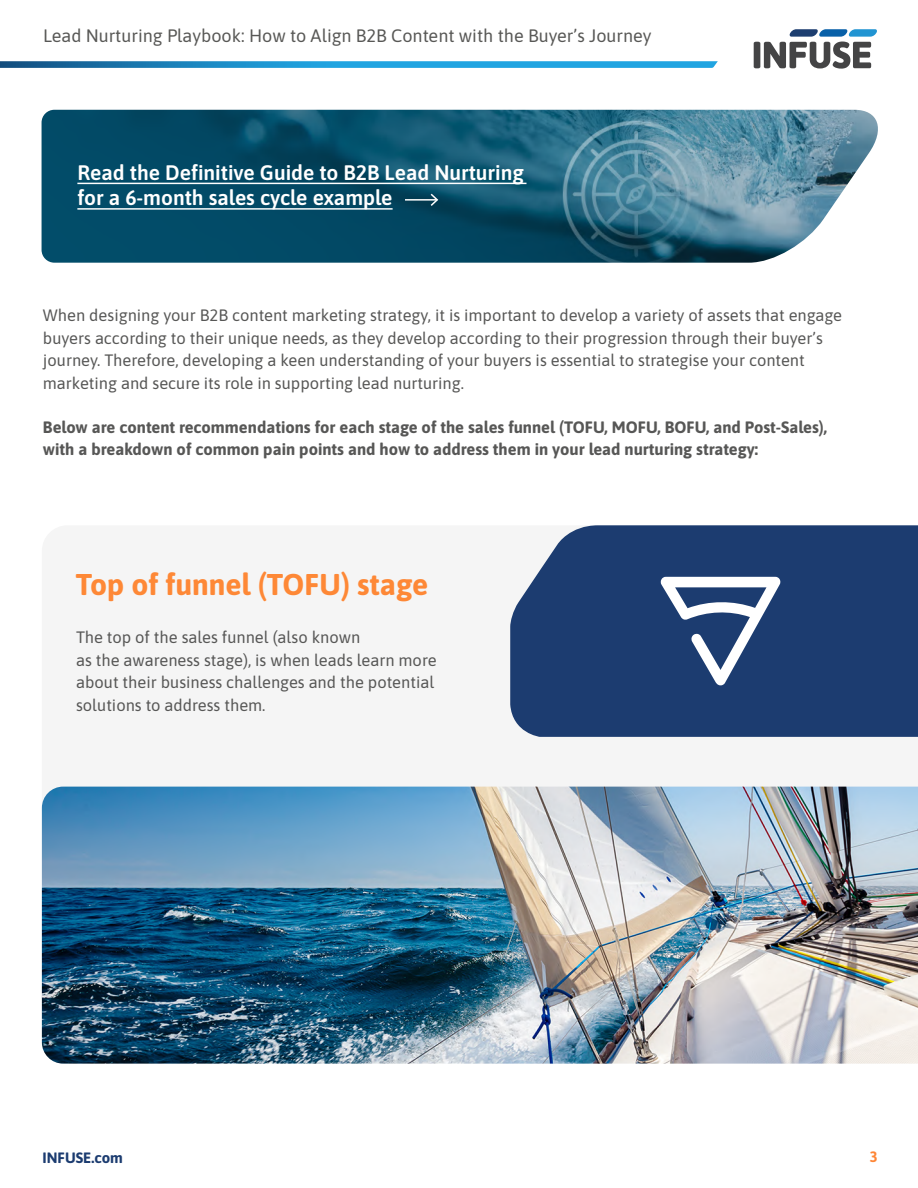
<style>
.page{position:relative;width:918px;height:1188px;background:#fff}
.page>*{position:absolute;margin:0;border:0;box-sizing:border-box;transform-origin:0 0}
.t1{font:700 30px "Asap";color:#fe8836}
.t2{font:600 21px/25.5px "Asap";color:#fff}
.t3{font:18px "Asap";color:#585856}
.t4{font:16.5px/22.5px "Asap";color:#575756}
.t5{font:700 16.5px/22.5px "Asap";color:#575756}
.t6{font:700 15px "Asap";color:#1c3c70}
.t7{font:700 15px "Asap";color:#fe8636}
</style>
<div class="page">
<svg style="left:0;top:61px;width:718px;height:7px;background:#2897ce"></svg>
<svg style="left:754px;top:29px;width:123px;height:40px"></svg>
<img style="left:42px;top:110px;width:836px;height:153px">
<hr style="left:77px;top:183px;width:449px;height:1px;background:#fff">
<hr style="left:77px;top:208px;width:316px;height:2px;background:#fff">
<hr style="left:405px;top:199px;width:32px;height:2px;background:#fff">
<svg style="left:429px;top:192px;width:10px;height:16px"></svg>
<div style="left:510px;top:525px;width:408px;height:212px;background:#1c3c70"></div>
<svg style="left:661px;top:577px;width:119px;height:108px"></svg>
<img style="left:42px;top:787px;width:876px;height:277px">
<p class="t3" style="left:43px;top:23px;width:610px">Lead Nurturing Playbook: How to Align B2B Content with the Buyer’s Journey</p>
<p class="t2" style="left:77px;top:158px;width:448px">Read the Definitive Guide to B2B Lead Nurturing for a 6-month sales cycle example</p>
<p class="t4" style="left:43px;top:303px;width:801px">When designing your B2B content marketing strategy, it is important to develop a variety of assets that engage buyers according to their unique needs, as they develop according to their progression through their buyer’s journey. Therefore, developing a keen understanding of your buyers is essential to strategise your content marketing and secure its role in supporting lead nurturing.</p>
<p class="t5" style="left:43px;top:415px;width:786px">Below are content recommendations for each stage of the sales funnel (TOFU, MOFU, BOFU, and Post-Sales), with a breakdown of common pain points and how to address them in your lead nurturing strategy:</p>
<h1 class="t1" style="left:76px;top:564px;width:354px">Top of funnel (TOFU) stage</h1>
<p class="t4" style="left:76px;top:625px;width:362px">The top of the sales funnel (also known<br>as the awareness stage), is when leads learn more about their business challenges and the potential solutions to address them.</p>
<p class="t6" style="left:43px;top:1147px;width:82px">INFUSE.com</p>
<p class="t7" style="left:870px;top:1146px;width:10px">3</p>
</div>
